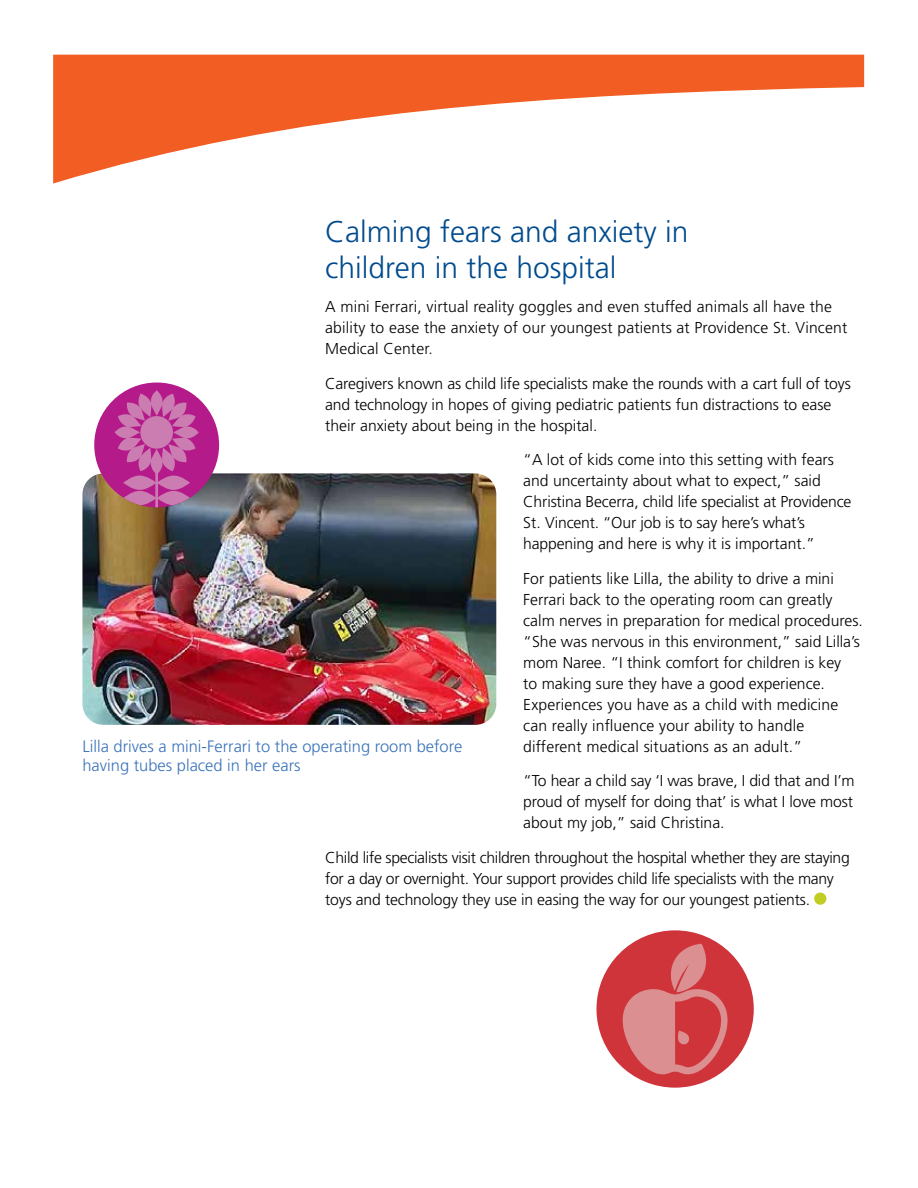
<style>
.page{position:relative;width:918px;height:1188px;background:#fff}
.page>*{position:absolute;margin:0;border:0;box-sizing:border-box;transform-origin:0 0}
.t1{font:300 30px/36px "Frutiger";color:#004b8d}
.t2{font:300 16.5px/19.5px "Frutiger";color:#3b73b9}
.t3{font:300 15.75px/21px "Frutiger";color:#000}
.t4{font:300 15.75px/21px "Frutiger";letter-spacing:-.02em;color:#000}
</style>
<div class="page">
<svg style="left:53px;top:55px;width:811px;height:129px"></svg>
<img style="left:82px;top:473px;width:414px;height:252px">
<div style="left:94px;top:383px;width:125px;height:124px;background:#b51a8a;border-radius:50%"></div>
<svg style="left:115px;top:390px;width:84px;height:117px"></svg>
<div style="left:596px;top:930px;width:158px;height:158px;background:#ce343a;border-radius:50%"></div>
<svg style="left:616px;top:944px;width:118px;height:130px"></svg>
<div style="left:814px;top:893px;width:12px;height:12px;background:#c2cd23;border-radius:50%"></div>
<h1 class="t1" style="left:325px;top:214px;width:365px">Calming fears and anxiety in children in the hospital</h1>
<p class="t3" style="left:325px;top:297px;width:524px">A mini Ferrari, virtual reality goggles and even stuffed animals all have the ability to ease the anxiety of our youngest patients at Providence St. Vincent<br>Medical Center.</p>
<p class="t3" style="left:325px;top:373px;width:527px">Caregivers known as child life specialists make the rounds with a cart full of toys and technology in hopes of giving pediatric patients fun distractions to ease their anxiety about being in the hospital.</p>
<p class="t3" style="left:523px;top:449px;width:330px">“A lot of kids come into this setting with fears and uncertainty about what to expect,” said Christina Becerra, child life specialist at Providence St. Vincent. “Our job is to say here’s what’s happening and here is why it is important.”</p>
<p class="t3" style="left:523px;top:568px;width:341px">For patients like Lilla, the ability to drive a mini Ferrari back to the operating room can greatly calm nerves in preparation for medical procedures. “She was nervous in this environment,” said Lilla’s mom Naree. “I think comfort for children is key<br>to making sure they have a good experience.<br>Experiences you have as a child with medicine can really influence your ability to handle different medical situations as an adult.”</p>
<p class="t3" style="left:523px;top:770px;width:333px;text-align:justify">“To hear a child say ‘I was brave, I did that and I’m proud of myself for doing that’ is what I love most about my job,” said Christina.</p>
<p class="t4" style="left:325px;top:847px;width:526px">Child life specialists visit children throughout the hospital whether they are staying for a day or overnight. Your support provides child life specialists with the many toys and technology they use in easing the way for our youngest patients.</p>
<p class="t2" style="left:82px;top:736px;width:381px">Lilla drives a mini-Ferrari to the operating room before having tubes placed in her ears</p>
</div>
